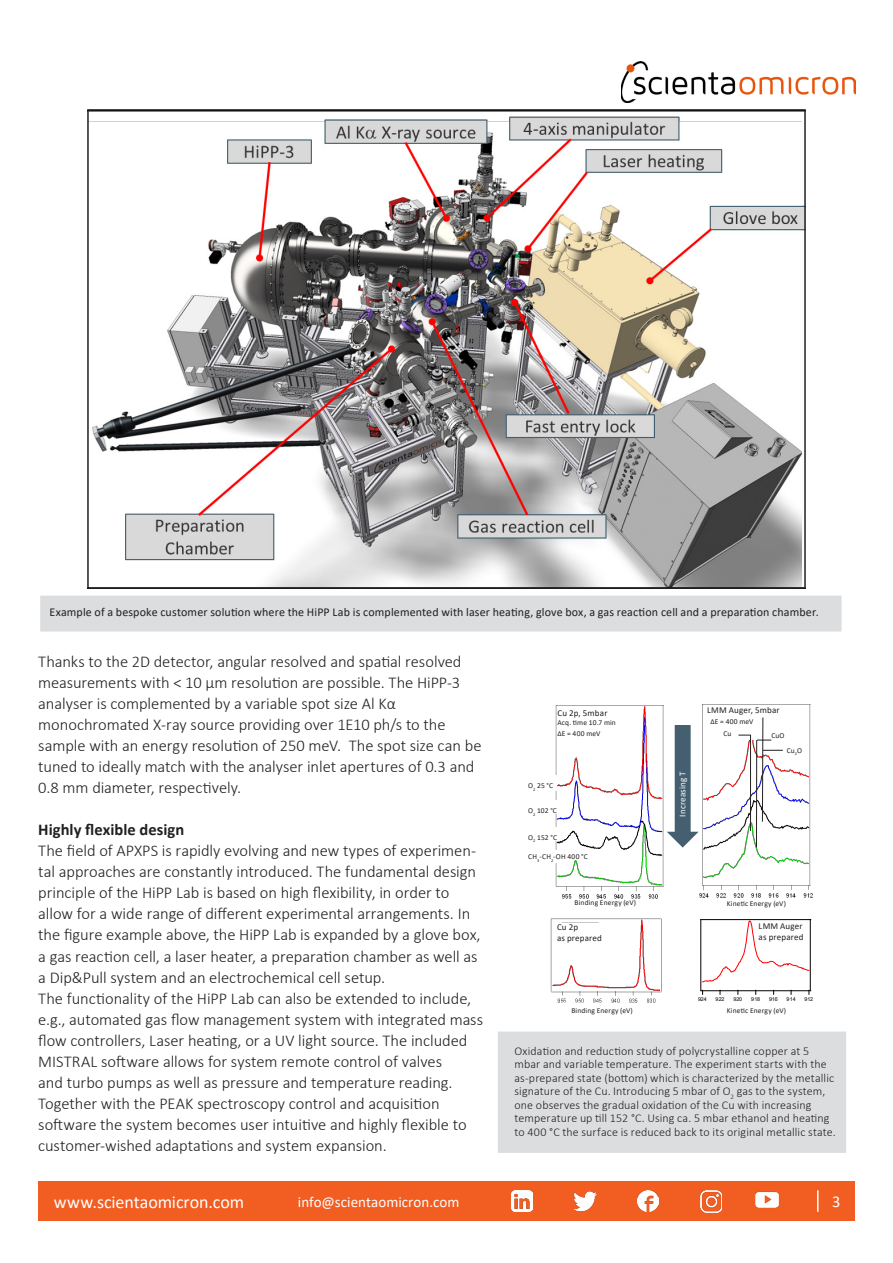
<style>
.page{position:relative;width:893px;height:1263px;background:#fff}
.page>*{position:absolute;margin:0;border:0;box-sizing:border-box;transform-origin:0 0}
.t1{font:18px "Calibri";letter-spacing:-.005em;color:#fff}
.Body_Text_INTRO{font:300 16.5px/21px "Calibri";letter-spacing:-.005em;color:#231f20}
.Body_Text_INTRO-2{font:700 16.5px "Calibri";color:#231f20}
.Body_Text{font:16.5px "Calibri";color:#fff}
.t2{font:15px "Calibri";letter-spacing:.005em;color:#fff}
.Picture_Caption{font:300 12px/13.5px "Calibri";letter-spacing:.01em;color:#231f20}
.Picture_Caption-2{font:12px "Calibri";letter-spacing:.01em;color:#231f20}
.t3{font:9px "Calibri";letter-spacing:.02em;color:#231f20}
.t4{font:9px "Calibri";letter-spacing:.02em;color:#fff}
.t5{font:7.5px "Calibri";letter-spacing:.02em;color:#231f20}
.t6{font:5.4px "Arial";color:#000}
</style>
<div class="page">
<div style="left:498px;top:1031px;width:348px;height:122px;background:#dcdddf;border:2px solid #dcdddf"></div>
<div style="left:40px;top:596px;width:802px;height:35px;background:#dcdddf"></div>
<svg style="left:90px;top:116px;width:713px;height:470px"></svg>
<div style="left:87px;top:109px;width:719px;height:480px;border:2px solid #231f20"></div>
<img style="left:555px;top:705px;width:109px;height:194px">
<img style="left:698px;top:704px;width:115px;height:194px">
<div style="left:557px;top:710px;width:73px;height:32px;background:#fff"></div>
<div style="left:707px;top:706px;width:74px;height:34px;background:#fff"></div>
<div style="left:528px;top:775px;width:29px;height:15px;background:#fff"></div>
<div style="left:528px;top:827px;width:29px;height:13px;background:#fff"></div>
<div style="left:528px;top:800px;width:29px;height:13px;background:#fff"></div>
<hr style="left:750px;top:735px;width:1px;height:96px;background:#231f20">
<hr style="left:756px;top:740px;width:1px;height:107px;background:#231f20">
<svg style="left:738px;top:735px;width:12px;height:1px"></svg>
<svg style="left:757px;top:717px;width:26px;height:105px"></svg>
<hr style="left:700px;top:919px;width:1px;height:71px;background:#000">
<hr style="left:810px;top:919px;width:1px;height:71px;background:#000">
<hr style="left:701px;top:990px;width:110px;height:1px;background:#000">
<hr style="left:701px;top:919px;width:110px;height:1px;background:#000">
<svg style="left:702px;top:920px;width:108px;height:63px"></svg>
<div style="left:759px;top:922px;width:49px;height:31px;background:#fff"></div>
<img style="left:542px;top:918px;width:120px;height:85px">
<svg style="left:561px;top:1002px;width:82px;height:1px"></svg>
<div style="left:557px;top:923px;width:72px;height:33px;background:#fff"></div>
<svg style="left:667px;top:725px;width:31px;height:122px"></svg>
<div style="left:526px;top:850px;width:42px;height:13px;background:#fff"></div>
<div style="left:38px;top:1181px;width:817px;height:40px;background:#f25d21"></div>
<svg style="left:817px;top:1190px;width:1px;height:22px"></svg>
<img style="left:637px;top:1190px;width:22px;height:21px">
<img style="left:700px;top:1190px;width:22px;height:22px">
<img style="left:511px;top:1190px;width:21px;height:22px">
<img style="left:573px;top:1191px;width:24px;height:20px">
<img style="left:755px;top:1191px;width:24px;height:17px">
<img style="left:621px;top:61px;width:234px;height:41px">
<p class="Picture_Caption-2" style="left:49px;top:604px;width:771px">Example of a bespoke customer solution where the HiPP Lab is complemented with laser heating, glove box, a gas reaction cell and a preparation chamber.</p>
<p class="Body_Text_INTRO" style="left:38px;top:651px;width:445px">Thanks to the 2D detector, angular resolved and spatial resolved measurements with &lt; 10 µm resolution are possible. The HiPP-3 analyser is complemented by a variable spot size Al Kα monochromated X-ray source providing over 1E10 ph/s to the sample with an energy resolution of 250 meV. The spot size can be tuned to ideally match with the analyser inlet apertures of 0.3 and 0.8 mm diameter, respectively.</p>
<p class="Body_Text_INTRO-2" style="left:38px;top:818px;width:147px">Highly flexible design</p>
<p class="Body_Text_INTRO" style="left:38px;top:840px;width:444px">The field of APXPS is rapidly evolving and new types of experimen&shy;tal approaches are constantly introduced. The fundamental design principle of the HiPP Lab is based on high flexibility, in order to allow for a wide range of different experimental arrangements. In the figure example above, the HiPP Lab is expanded by a glove box, a gas reaction cell, a laser heater, a preparation chamber as well as a Dip&amp;Pull system and an electrochemical cell setup.</p>
<p class="Body_Text_INTRO" style="left:38px;top:987px;width:446px">The functionality of the HiPP Lab can also be extended to include, e.g., automated gas flow management system with integrated mass flow controllers, Laser heating, or a UV light source. The included MISTRAL software allows for system remote control of valves<br>and turbo pumps as well as pressure and temperature reading.<br>Together with the PEAK spectroscopy control and acquisition software the system becomes user intuitive and highly flexible to customer-wished adaptations and system expansion.</p>
<p class="t3" style="left:707px;top:704px;width:74px">LMM Auger, 5mbar</p>
<p class="t3" style="left:557px;top:707px;width:52px">Cu 2p, 5mbar</p>
<p class="t5" style="left:557px;top:718px;width:60px">Acq. time 10.7 min</p>
<p class="t5" style="left:557px;top:728px;width:44px">ΔE = 400 meV</p>
<p class="t5" style="left:710px;top:716px;width:44px">ΔE = 400 meV</p>
<p class="t5" style="left:723px;top:728px;width:10px">Cu</p>
<p class="t5" style="left:771px;top:731px;width:15px">CuO</p>
<p class="t5" style="left:787px;top:745px;width:17px">Cu<sub>2</sub>O</p>
<p class="t4" style="left:676px;top:817px;width:47px;rotate:-90deg">Increasing T</p>
<p class="t5" style="left:528px;top:781px;width:26px">O<sub>2</sub> 25 °C</p>
<p class="t5" style="left:528px;top:805px;width:30px">O<sub>2</sub> 102 °C</p>
<p class="t5" style="left:528px;top:832px;width:30px">O<sub>2</sub> 152 °C</p>
<p class="t5" style="left:528px;top:851px;width:61px">CH<sub>3</sub>-CH<sub>2</sub>-OH 400 °C</p>
<p class="t5" style="left:574px;top:898px;width:63px">Binding Energy (eV)</p>
<p class="t5" style="left:727px;top:898px;width:61px">Kinetic Energy (eV)</p>
<p class="t3" style="left:759px;top:919px;width:46px">LMM Auger</p>
<p class="t6" style="left:773px;top:922px;width:35px">'Cu-LMM_vac'</p>
<p class="t3" style="left:759px;top:930px;width:47px">as prepared</p>
<p class="t3" style="left:557px;top:921px;width:23px">Cu 2p</p>
<p class="t3" style="left:557px;top:932px;width:47px">as prepared</p>
<p class="t6" style="left:698px;top:996px;width:10px">924</p>
<p class="t6" style="left:715px;top:996px;width:10px">922</p>
<p class="t6" style="left:733px;top:996px;width:10px">920</p>
<p class="t6" style="left:751px;top:996px;width:10px">918</p>
<p class="t6" style="left:769px;top:996px;width:10px">916</p>
<p class="t6" style="left:787px;top:996px;width:11px">914</p>
<p class="t6" style="left:804px;top:996px;width:10px">912</p>
<p class="t5" style="left:571px;top:1005px;width:63px">Binding Energy (eV)</p>
<p class="t5" style="left:727px;top:1005px;width:61px">Kinetic Energy (eV)</p>
<p class="Picture_Caption" style="left:514px;top:1044px;width:323px">Oxidation and reduction study of polycrystalline copper at 5 mbar and variable temperature. The experiment starts with the as-prepared state (bottom) which is characterized by the metallic signature of the Cu. Introducing 5 mbar of O<sub>2</sub> gas to the system, one observes the gradual oxidation of the Cu with increasing temperature up till 152 °C. Using ca. 5 mbar ethanol and heating to 400 °C the surface is reduced back to its original metallic state.</p>
<p class="t1" style="left:54px;top:1189px;width:192px">www.scientaomicron.com</p>
<p class="t2" style="left:298px;top:1191px;width:163px">info@scientaomicron.com</p>
<p class="Body_Text" style="left:832px;top:1190px;width:10px">3</p>
</div>
